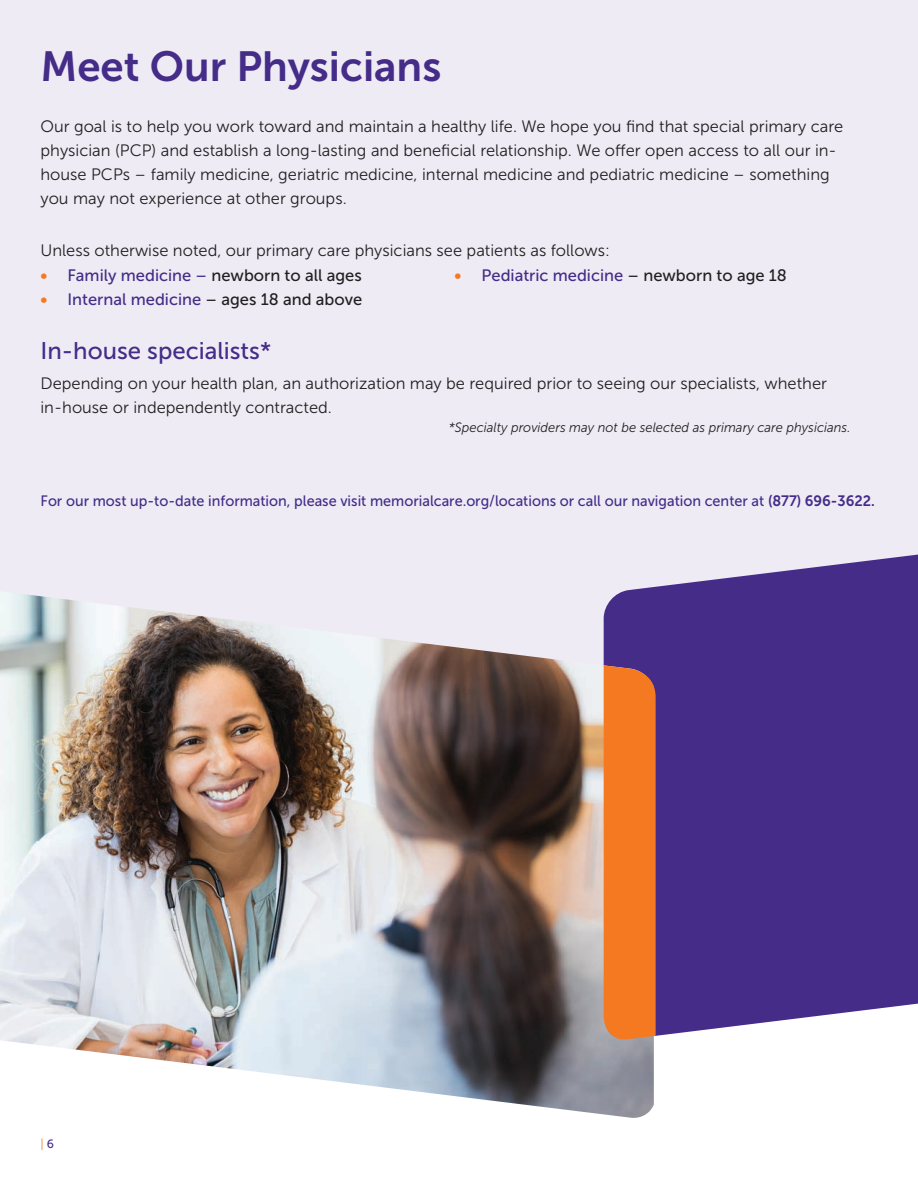
<style>
.page{position:relative;width:918px;height:1188px;background:#fff}
.page>*{position:absolute;margin:0;border:0;box-sizing:border-box;transform-origin:0 0}
.t1{font:42px "Museo Sans 700";color:#442c88}
.t2{font:24px "Museo Sans 500";color:#442c88}
.t3{font:16.5px/24px "Museo Sans 300";color:#231f20}
.t4{font:16.5px "Museo Sans 500";color:#442c88}
.t5{font:16.5px "Museo Sans 500";color:#231f20}
.t6{font:15px "Museo Sans 500";color:#442c88;scale:.96 1}
.t7{font:italic 13.5px "Museo Sans 300";color:#231f20;scale:.96 1}
.t8{font:12px "Museo Sans 300";color:#f47921}
.s1{font-family:"Museo Sans 700";color:#f47921}
.s2{color:#442c88}
.s3{color:#231f20}
.s4{font-family:"Museo Sans 700"}
.s5{font-family:"Museo Sans 500";color:#442c88}
</style>
<div class="page">
<div style="left:0;top:0;width:918px;height:899px;background:#eeebf5"></div>
<svg style="left:625px;top:554px;width:293px;height:482px;background:#513b90"></svg>
<img style="left:0;top:591px;width:654px;height:527px">
<div style="left:604px;top:665px;width:52px;height:384px;background:#f47921"></div>
<h1 class="t1" style="left:40px;top:43px;width:402px">Meet Our Physicians</h1>
<p class="t3" style="left:40px;top:114px;width:804px">Our goal is to help you work toward and maintain a healthy life. We hope you find that special primary care physician (PCP) and establish a long-lasting and beneficial relationship. We offer open access to all our in&shy;house PCPs – family medicine, geriatric medicine, internal medicine and pediatric medicine – something you may not experience at other groups.</p>
<p class="t3" style="left:40px;top:238px;width:571px">Unless otherwise noted, our primary care physicians see patients as follows:</p>
<p class="t5" style="left:40px;top:266px;width:323px"><span class="s1">•</span> <span class="s2">Family medicine –</span> newborn to all ages</p>
<p class="t4" style="left:40px;top:290px;width:323px"><span class="s1">•</span> Internal medicine <span class="s3">– ages 18 and above</span></p>
<p class="t4" style="left:455px;top:266px;width:334px"><span class="s1">•</span> Pediatric medicine <span class="s3">– newborn to age 18</span></p>
<h2 class="t2" style="left:40px;top:337px;width:232px">In-house specialists*</h2>
<p class="t3" style="left:40px;top:371px;width:788px">Depending on your health plan, an authorization may be required prior to seeing our specialists, whether in-house or independently contracted.</p>
<p class="t7" style="left:449px;top:420px;width:420px">*Specialty providers may not be selected as primary care physicians.</p>
<p class="t6" style="left:40px;top:493px;width:871px">For our most up-to-date information, please visit memorialcare.org/locations or call our navigation center at <span class="s4">(877) 696-3622.</span></p>
<p class="t8" style="left:40px;top:1138px;width:15px">| <span class="s5">6</span></p>
</div>
